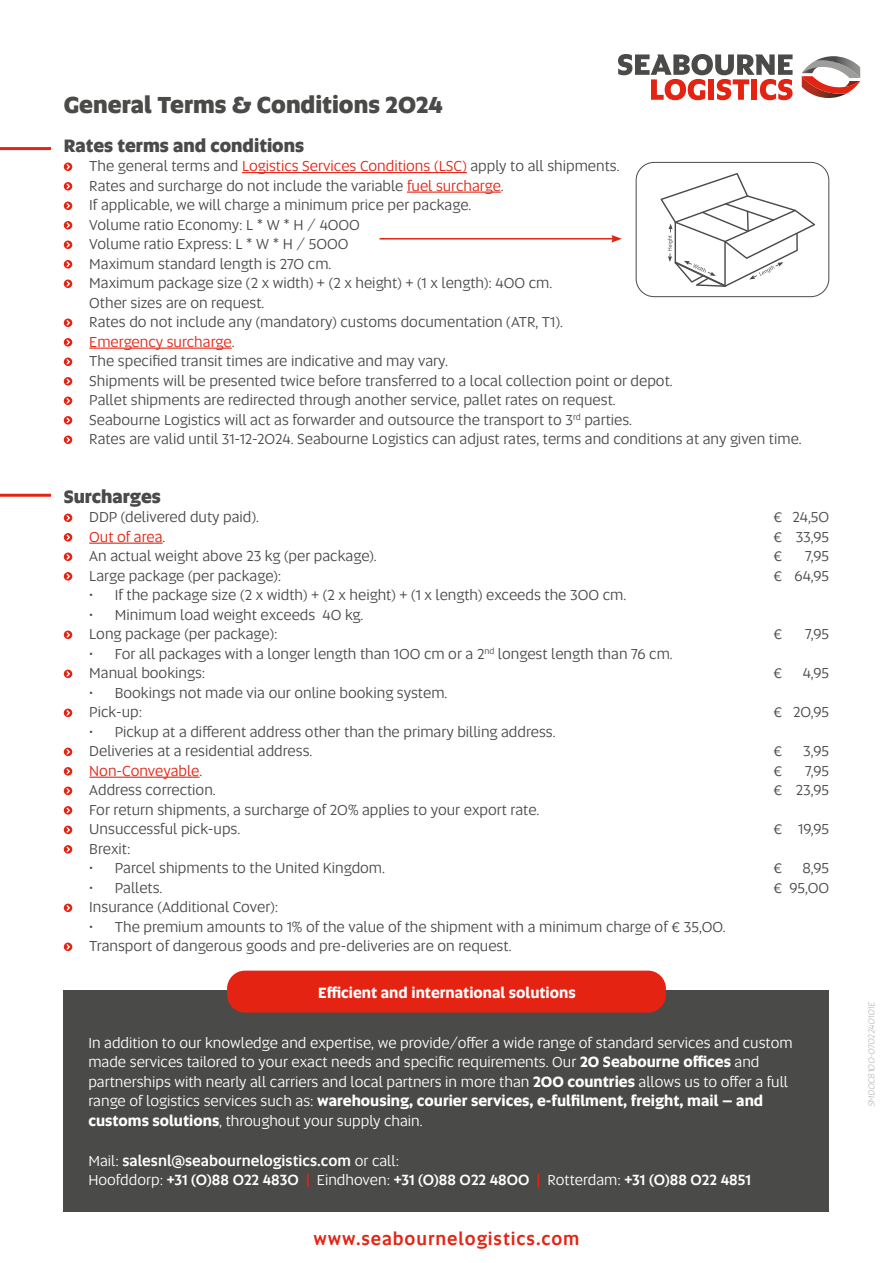
<style>
.page{position:relative;width:893px;height:1263px;background:#fff}
.page>*{position:absolute;margin:0;border:0;box-sizing:border-box;transform-origin:0 0}
.t1{font:800 23.25px "Altis";color:#4a4a49}
.t2{font:800 18px "Altis";color:#4a4a49}
.t3{font:500 18px "Altis";letter-spacing:.05em;color:#e42313}
.t4{font:15px/19.5px "Altis";color:#4a4a49}
.t5{font:15px/19.5px "Altis";color:#fff}
.t6{font:500 15px/19.5px "Altis";color:#fff}
.t7{font:700 15px "Altis";color:#fff}
.t8{font:15px "Altis";color:#e42313}
.Bodytext{font:italic 300 9px "Altis";color:#9d9d9c}
.s1{color:#e42313}
.s2{color:#4a4a49}
.s3{font-weight:700}
.s4{font-weight:400}
</style>
<div class="page">
<svg style="left:802px;top:56px;width:58px;height:42px"></svg>
<svg style="left:618px;top:54px;width:175px;height:46px"></svg>
<div style="left:64px;top:990px;width:765px;height:222px;background:#4a4a49"></div>
<div style="left:227px;top:971px;width:439px;height:42px;background:#e42313;border-radius:18px"></div>
<hr style="left:242px;top:172px;width:225px;height:1px;background:#e42313">
<hr style="left:407px;top:192px;width:94px;height:1px;background:#e42313">
<hr style="left:89px;top:348px;width:143px;height:1px;background:#e42313">
<hr style="left:89px;top:543px;width:74px;height:1px;background:#e42313">
<hr style="left:89px;top:777px;width:110px;height:1px;background:#e42313">
<svg style="left:64px;top:162px;width:8px;height:9px"></svg>
<svg style="left:67px;top:164px;width:3px;height:6px"></svg>
<svg style="left:64px;top:182px;width:8px;height:9px"></svg>
<svg style="left:67px;top:184px;width:3px;height:5px"></svg>
<svg style="left:64px;top:201px;width:8px;height:9px"></svg>
<svg style="left:67px;top:203px;width:3px;height:6px"></svg>
<svg style="left:64px;top:221px;width:8px;height:9px"></svg>
<svg style="left:67px;top:223px;width:3px;height:5px"></svg>
<svg style="left:64px;top:240px;width:8px;height:9px"></svg>
<svg style="left:67px;top:242px;width:3px;height:6px"></svg>
<svg style="left:64px;top:260px;width:8px;height:9px"></svg>
<svg style="left:67px;top:262px;width:3px;height:5px"></svg>
<svg style="left:64px;top:279px;width:8px;height:9px"></svg>
<svg style="left:67px;top:281px;width:3px;height:6px"></svg>
<svg style="left:64px;top:318px;width:8px;height:9px"></svg>
<svg style="left:67px;top:320px;width:3px;height:6px"></svg>
<svg style="left:64px;top:338px;width:8px;height:9px"></svg>
<svg style="left:67px;top:340px;width:3px;height:5px"></svg>
<svg style="left:64px;top:357px;width:8px;height:9px"></svg>
<svg style="left:67px;top:359px;width:3px;height:6px"></svg>
<svg style="left:64px;top:377px;width:8px;height:9px"></svg>
<svg style="left:67px;top:379px;width:3px;height:5px"></svg>
<svg style="left:64px;top:396px;width:8px;height:9px"></svg>
<svg style="left:67px;top:398px;width:3px;height:6px"></svg>
<svg style="left:64px;top:416px;width:8px;height:9px"></svg>
<svg style="left:67px;top:418px;width:3px;height:5px"></svg>
<svg style="left:64px;top:435px;width:8px;height:9px"></svg>
<svg style="left:67px;top:437px;width:3px;height:6px"></svg>
<svg style="left:64px;top:513px;width:8px;height:9px"></svg>
<svg style="left:67px;top:515px;width:3px;height:6px"></svg>
<svg style="left:64px;top:533px;width:8px;height:9px"></svg>
<svg style="left:67px;top:535px;width:3px;height:5px"></svg>
<svg style="left:64px;top:552px;width:8px;height:9px"></svg>
<svg style="left:67px;top:554px;width:3px;height:6px"></svg>
<svg style="left:64px;top:572px;width:8px;height:9px"></svg>
<svg style="left:67px;top:574px;width:3px;height:5px"></svg>
<svg style="left:64px;top:630px;width:8px;height:9px"></svg>
<svg style="left:67px;top:632px;width:3px;height:6px"></svg>
<svg style="left:64px;top:669px;width:8px;height:9px"></svg>
<svg style="left:67px;top:671px;width:3px;height:6px"></svg>
<svg style="left:64px;top:708px;width:8px;height:9px"></svg>
<svg style="left:67px;top:710px;width:3px;height:6px"></svg>
<svg style="left:64px;top:747px;width:8px;height:9px"></svg>
<svg style="left:67px;top:749px;width:3px;height:6px"></svg>
<svg style="left:64px;top:767px;width:8px;height:9px"></svg>
<svg style="left:67px;top:769px;width:3px;height:5px"></svg>
<svg style="left:64px;top:786px;width:8px;height:9px"></svg>
<svg style="left:67px;top:788px;width:3px;height:6px"></svg>
<svg style="left:64px;top:806px;width:8px;height:9px"></svg>
<svg style="left:67px;top:808px;width:3px;height:5px"></svg>
<svg style="left:64px;top:825px;width:8px;height:9px"></svg>
<svg style="left:67px;top:827px;width:3px;height:6px"></svg>
<svg style="left:64px;top:845px;width:8px;height:9px"></svg>
<svg style="left:67px;top:847px;width:3px;height:5px"></svg>
<svg style="left:64px;top:904px;width:8px;height:8px"></svg>
<svg style="left:67px;top:905px;width:3px;height:6px"></svg>
<svg style="left:64px;top:943px;width:8px;height:8px"></svg>
<svg style="left:67px;top:944px;width:3px;height:6px"></svg>
<hr style="left:0;top:494px;width:51px;height:3px;background:#e42313">
<hr style="left:0;top:147px;width:51px;height:3px;background:#e42313">
<svg style="left:660px;top:173px;width:155px;height:114px"></svg>
<div style="left:636px;top:162px;width:193px;height:135px;border:1px solid #4a4a49;border-radius:18px"></div>
<hr style="left:379px;top:238px;width:235px;height:1px;background:#e42313">
<svg style="left:611px;top:235px;width:11px;height:8px"></svg>
<p class="t1" style="left:64px;top:87px;width:381px">General Terms &amp; Conditions 2024</p>
<p class="t2" style="left:64px;top:132px;width:242px">Rates terms and conditions</p>
<p class="t4" style="left:89px;top:156px;width:714px">The general terms and <span class="s1">Logistics Services Conditions (LSC)</span> apply to all shipments.<br>Rates and surcharge do not include the variable <span class="s1">fuel surcharge</span>.<br>If applicable, we will charge a minimum price per package.<br>Volume ratio Economy: L * W * H / 4000<br>Volume ratio Express: L * W * H / 5000<br>Maximum standard length is 270 cm.<br>Maximum package size (2 x width) + (2 x height) + (1 x length): 400 cm.<br>Other sizes are on request.<br>Rates do not include any (mandatory) customs documentation (ATR, T1).<br><span class="s1">Emergency surcharge</span>.<br>The specified transit times are indicative and may vary.<br>Shipments will be presented twice before transferred to a local collection point or depot.<br>Pallet shipments are redirected through another service, pallet rates on request.<br>Seabourne Logistics will act as forwarder and outsource the transport to 3<sup>rd</sup> parties.<br>Rates are valid until 31-12-2024. Seabourne Logistics can adjust rates, terms and conditions at any given time.</p>
<p class="t2" style="left:64px;top:483px;width:99px">Surcharges</p>
<p class="t4" style="left:89px;top:507px;width:171px">DDP (delivered duty paid).</p>
<p class="t4" style="left:773px;top:507px;width:57px">€ 24,50</p>
<p class="t8" style="left:89px;top:526px;width:78px">Out of area<span class="s2">.</span></p>
<p class="t4" style="left:773px;top:526px;width:57px">€ 33,95</p>
<p class="t4" style="left:89px;top:546px;width:289px">An actual weight above 23 kg (per package).</p>
<p class="t4" style="left:773px;top:546px;width:10px">€</p>
<p class="t4" style="left:805px;top:546px;width:26px">7,95</p>
<p class="t4" style="left:89px;top:565px;width:194px">Large package (per package):</p>
<p class="t4" style="left:773px;top:565px;width:57px">€ 64,95</p>
<p class="t4" style="left:89px;top:585px;width:538px">• If the package size (2 x width) + (2 x height) + (1 x length) exceeds the 300 cm.</p>
<p class="t4" style="left:89px;top:604px;width:276px">• Minimum load weight exceeds 40 kg.<br>Long package (per package):</p>
<p class="t4" style="left:773px;top:624px;width:10px">€</p>
<p class="t4" style="left:805px;top:624px;width:26px">7,95</p>
<p class="t4" style="left:89px;top:643px;width:585px">• For all packages with a longer length than 100 cm or a 2<sup>nd</sup> longest length than 76 cm.<br>Manual bookings:</p>
<p class="t4" style="left:89px;top:682px;width:360px">• Bookings not made via our online booking system.<br>Pick-up:</p>
<p class="t4" style="left:89px;top:721px;width:468px">• Pickup at a different address other than the primary billing address.<br>Deliveries at a residential address.</p>
<p class="t4" style="left:773px;top:663px;width:10px">€</p>
<p class="t4" style="left:803px;top:663px;width:28px">4,95</p>
<p class="t4" style="left:773px;top:702px;width:57px">€ 20,95</p>
<p class="t4" style="left:773px;top:741px;width:10px">€</p>
<p class="t4" style="left:803px;top:741px;width:27px">3,95</p>
<p class="t8" style="left:89px;top:760px;width:115px">Non-Conveyable<span class="s2">.</span></p>
<p class="t4" style="left:773px;top:760px;width:10px">€</p>
<p class="t4" style="left:805px;top:760px;width:26px">7,95</p>
<p class="t4" style="left:89px;top:780px;width:128px">Address correction.</p>
<p class="t4" style="left:773px;top:780px;width:57px">€ 23,95</p>
<p class="t4" style="left:89px;top:799px;width:452px">For return shipments, a surcharge of 20% applies to your export rate.<br>Unsuccessful pick-ups.</p>
<p class="t4" style="left:773px;top:819px;width:57px">€ 19,95</p>
<p class="t4" style="left:89px;top:838px;width:43px">Brexit:</p>
<p class="t4" style="left:89px;top:858px;width:297px">• Parcel shipments to the United Kingdom.</p>
<p class="t4" style="left:773px;top:858px;width:10px">€</p>
<p class="t4" style="left:802px;top:858px;width:28px">8,95</p>
<p class="t4" style="left:89px;top:877px;width:75px">• Pallets.</p>
<p class="t4" style="left:773px;top:877px;width:57px">€ 95,00</p>
<p class="t4" style="left:89px;top:897px;width:190px">Insurance (Additional Cover):</p>
<p class="t4" style="left:89px;top:916px;width:638px">• The premium amounts to 1% of the value of the shipment with a minimum charge of € 35,00.<br>Transport of dangerous goods and pre-deliveries are on request.</p>
<p class="t7" style="left:318px;top:981px;width:259px">Efficient and international solutions</p>
<p class="t5" style="left:88px;top:1032px;width:706px">In addition to our knowledge and expertise, we provide/offer a wide range of standard services and custom made services tailored to your exact needs and specific requirements. Our <span class="s3">20 Seabourne offices</span> and partnerships with nearly all carriers and local partners in more than <span class="s3">200 countries</span> allows us to offer a full range of logistics services such as: <span class="s3">warehousing, courier services, e-fulfilment, freight, mail – and customs solutions</span>, throughout your supply chain.</p>
<p class="t6" style="left:88px;top:1150px;width:664px"><span class="s4">Mail:</span> salesnl@seabournelogistics.com <span class="s4">or call:<br>Hoofddorp:</span> +31 (0)88 022 4830 <span class="s1">|</span> <span class="s4">Eindhoven:</span> +31 (0)88 022 4800 <span class="s1">|</span> <span class="s4">Rotterdam:</span> +31 (0)88 022 4851</p>
<p class="t3" style="left:313px;top:1225px;width:268px">www.seabournelogistics.com</p>
<p class="Bodytext" style="left:865px;top:1107px;width:109px;rotate:-90deg">SMDOC8100-0702240101E</p>
<p class="Bodytext" style="left:865px;top:1055px;width:53px;rotate:-90deg">1102 40101E</p>
</div>
